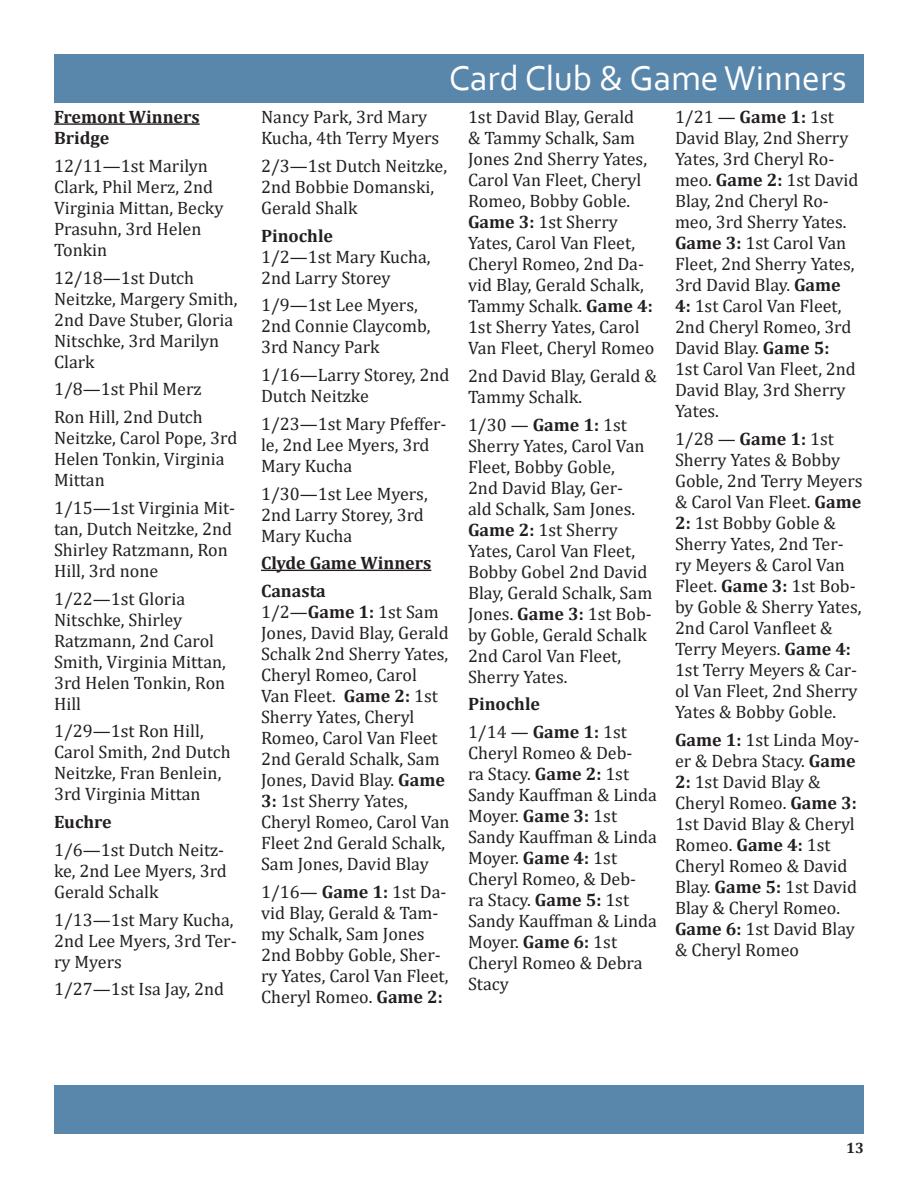
<style>
.page{position:relative;width:918px;height:1188px;background:#fff}
.page>*{position:absolute;margin:0;border:0;box-sizing:border-box;transform-origin:0 0}
.t1{font:36px "Corbel";color:#fff}
.t2{font:18px/21px "Cambria";color:#231f20}
.t3{font:700 18px/21px "Cambria";color:#231f20}
.t4{font:700 15px "Cambria";color:#231f20}
.s1{font-weight:700}
</style>
<div class="page">
<div style="left:54px;top:54px;width:810px;height:49px;background:#5986ab"></div>
<hr style="left:54px;top:123px;width:146px;height:2px;background:#231f20">
<hr style="left:261px;top:570px;width:170px;height:1px;background:#231f20">
<div style="left:54px;top:1086px;width:810px;height:48px;background:#5986ab"></div>
<p class="t3" style="left:54px;top:106px;width:147px">Fremont Winners<br>Bridge</p>
<p class="t2" style="left:54px;top:155px;width:171px">12/11—1st Marilyn<br>Clark, Phil Merz, 2nd<br>Virginia Mittan, Becky<br>Prasuhn, 3rd Helen<br>Tonkin</p>
<p class="t2" style="left:54px;top:267px;width:185px">12/18—1st Dutch<br>Neitzke, Margery Smith,<br>2nd Dave Stuber, Gloria<br>Nitschke, 3rd Marilyn<br>Clark</p>
<p class="t2" style="left:54px;top:379px;width:149px">1/8—1st Phil Merz</p>
<p class="t2" style="left:54px;top:406px;width:185px">Ron Hill, 2nd Dutch<br>Neitzke, Carol Pope, 3rd<br>Helen Tonkin, Virginia<br>Mittan</p>
<p class="t2" style="left:54px;top:497px;width:183px">1/15—1st Virginia Mit&shy;tan, Dutch Neitzke, 2nd<br>Shirley Ratzmann, Ron<br>Hill, 3rd none</p>
<p class="t2" style="left:54px;top:588px;width:173px">1/22—1st Gloria<br>Nitschke, Shirley<br>Ratzmann, 2nd Carol<br>Smith, Virginia Mittan,<br>3rd Helen Tonkin, Ron<br>Hill</p>
<p class="t2" style="left:54px;top:721px;width:178px">1/29—1st Ron Hill,<br>Carol Smith, 2nd Dutch<br>Neitzke, Fran Benlein,<br>3rd Virginia Mittan</p>
<p class="t3" style="left:54px;top:811px;width:59px">Euchre</p>
<p class="t2" style="left:54px;top:839px;width:174px">1/6—1st Dutch Neitz&shy;ke, 2nd Lee Myers, 3rd<br>Gerald Schalk</p>
<p class="t2" style="left:54px;top:909px;width:184px">1/13—1st Mary Kucha,<br>2nd Lee Myers, 3rd Ter&shy;ry Myers</p>
<p class="t2" style="left:54px;top:979px;width:171px">1/27—1st Isa Jay, 2nd</p>
<p class="t1" style="left:449px;top:56px;width:399px">Card Club &amp; Game Winners</p>
<p class="t2" style="left:261px;top:106px;width:180px">Nancy Park, 3rd Mary<br>Kucha, 4th Terry Myers</p>
<p class="t2" style="left:261px;top:155px;width:188px">2/3—1st Dutch Neitzke,<br>2nd Bobbie Domanski,<br>Gerald Shalk</p>
<p class="t2" style="left:261px;top:225px;width:171px"><span class="s1">Pinochle<br></span>1/2—1st Mary Kucha,<br>2nd Larry Storey</p>
<p class="t2" style="left:261px;top:295px;width:171px">1/9—1st Lee Myers,<br>2nd Connie Claycomb,<br>3rd Nancy Park</p>
<p class="t2" style="left:261px;top:364px;width:190px">1/16—Larry Storey, 2nd<br>Dutch Neitzke</p>
<p class="t2" style="left:261px;top:413px;width:187px">1/23—1st Mary Pfeffer&shy;le, 2nd Lee Myers, 3rd<br>Mary Kucha</p>
<p class="t2" style="left:261px;top:483px;width:168px">1/30—1st Lee Myers,<br>2nd Larry Storey, 3rd<br>Mary Kucha</p>
<p class="t3" style="left:261px;top:552px;width:172px">Clyde Game Winners</p>
<p class="t2" style="left:261px;top:580px;width:190px"><span class="s1">Canasta<br></span>1/2—<span class="s1">Game 1:</span> 1st Sam<br>Jones, David Blay, Gerald<br>Schalk 2nd Sherry Yates,<br>Cheryl Romeo, Carol<br>Van Fleet. <span class="s1">Game 2:</span> 1st<br>Sherry Yates, Cheryl<br>Romeo, Carol Van Fleet<br>2nd Gerald Schalk, Sam<br>Jones, David Blay. <span class="s1">Game<br>3:</span> 1st Sherry Yates,<br>Cheryl Romeo, Carol Van<br>Fleet 2nd Gerald Schalk,<br>Sam Jones, David Blay</p>
<p class="t2" style="left:261px;top:881px;width:189px">1/16— <span class="s1">Game 1:</span> 1st Da&shy;vid Blay, Gerald &amp; Tam&shy;my Schalk, Sam Jones<br>2nd Bobby Goble, Sher&shy;ry Yates, Carol Van Fleet,<br>Cheryl Romeo. <span class="s1">Game 2:</span></p>
<p class="t2" style="left:468px;top:106px;width:188px">1st David Blay, Gerald<br>&amp; Tammy Schalk, Sam<br>Jones 2nd Sherry Yates,<br>Carol Van Fleet, Cheryl<br>Romeo, Bobby Goble.<br><span class="s1">Game 3:</span> 1st Sherry<br>Yates, Carol Van Fleet,<br>Cheryl Romeo, 2nd Da&shy;vid Blay, Gerald Schalk,<br>Tammy Schalk. <span class="s1">Game 4:<br></span>1st Sherry Yates, Carol<br>Van Fleet, Cheryl Romeo</p>
<p class="t2" style="left:468px;top:365px;width:190px">2nd David Blay, Gerald &amp;<br>Tammy Schalk.</p>
<p class="t2" style="left:468px;top:414px;width:186px">1/30 — <span class="s1">Game 1:</span> 1st<br>Sherry Yates, Carol Van<br>Fleet, Bobby Goble,<br>2nd David Blay, Ger-<br>ald Schalk, Sam Jones.<br><span class="s1">Game 2:</span> 1st Sherry<br>Yates, Carol Van Fleet,<br>Bobby Gobel 2nd David<br>Blay, Gerald Schalk, Sam<br>Jones. <span class="s1">Game 3:</span> 1st Bob&shy;by Goble, Gerald Schalk<br>2nd Carol Van Fleet,<br>Sherry Yates.</p>
<p class="t3" style="left:468px;top:693px;width:74px">Pinochle</p>
<p class="t2" style="left:468px;top:721px;width:190px">1/14 — <span class="s1">Game 1:</span> 1st<br>Cheryl Romeo &amp; Deb-<br>ra Stacy. <span class="s1">Game 2:</span> 1st<br>Sandy Kauffman &amp; Linda<br>Moyer. <span class="s1">Game 3:</span> 1st<br>Sandy Kauffman &amp; Linda<br>Moyer. <span class="s1">Game 4:</span> 1st<br>Cheryl Romeo, &amp; Deb-<br>ra Stacy. <span class="s1">Game 5:</span> 1st<br>Sandy Kauffman &amp; Linda<br>Moyer. <span class="s1">Game 6:</span> 1st<br>Cheryl Romeo &amp; Debra<br>Stacy</p>
<p class="t2" style="left:675px;top:106px;width:185px">1/21 — <span class="s1">Game 1:</span> 1st<br>David Blay, 2nd Sherry<br>Yates, 3rd Cheryl Ro&shy;meo. <span class="s1">Game 2:</span> 1st David<br>Blay, 2nd Cheryl Ro&shy;meo, 3rd Sherry Yates.<br><span class="s1">Game 3:</span> 1st Carol Van<br>Fleet, 2nd Sherry Yates,<br>3rd David Blay. <span class="s1">Game<br>4:</span> 1st Carol Van Fleet,<br>2nd Cheryl Romeo, 3rd<br>David Blay. <span class="s1">Game 5:<br></span>1st Carol Van Fleet, 2nd<br>David Blay, 3rd Sherry<br>Yates.</p>
<p class="t2" style="left:675px;top:428px;width:189px">1/28 — <span class="s1">Game 1:</span> 1st<br>Sherry Yates &amp; Bobby<br>Goble, 2nd Terry Meyers &amp; Carol Van Fleet. <span class="s1">Game<br>2:</span> 1st Bobby Goble &amp;<br>Sherry Yates, 2nd Ter&shy;ry Meyers &amp; Carol Van<br>Fleet. <span class="s1">Game 3:</span> 1st Bob&shy;by Goble &amp; Sherry Yates,<br>2nd Carol Vanfleet &amp;<br>Terry Meyers. <span class="s1">Game 4:<br></span>1st Terry Meyers &amp; Car&shy;ol Van Fleet, 2nd Sherry<br>Yates &amp; Bobby Goble.</p>
<p class="t2" style="left:675px;top:729px;width:186px"><span class="s1">Game 1:</span> 1st Linda Moy&shy;er &amp; Debra Stacy. <span class="s1">Game<br>2:</span> 1st David Blay &amp;<br>Cheryl Romeo. <span class="s1">Game 3:<br></span>1st David Blay &amp; Cheryl<br>Romeo. <span class="s1">Game 4:</span> 1st<br>Cheryl Romeo &amp; David<br>Blay. <span class="s1">Game 5:</span> 1st David<br>Blay &amp; Cheryl Romeo.<br><span class="s1">Game 6:</span> 1st David Blay &amp; Cheryl Romeo</p>
<p class="t4" style="left:846px;top:1138px;width:19px">13</p>
</div>
